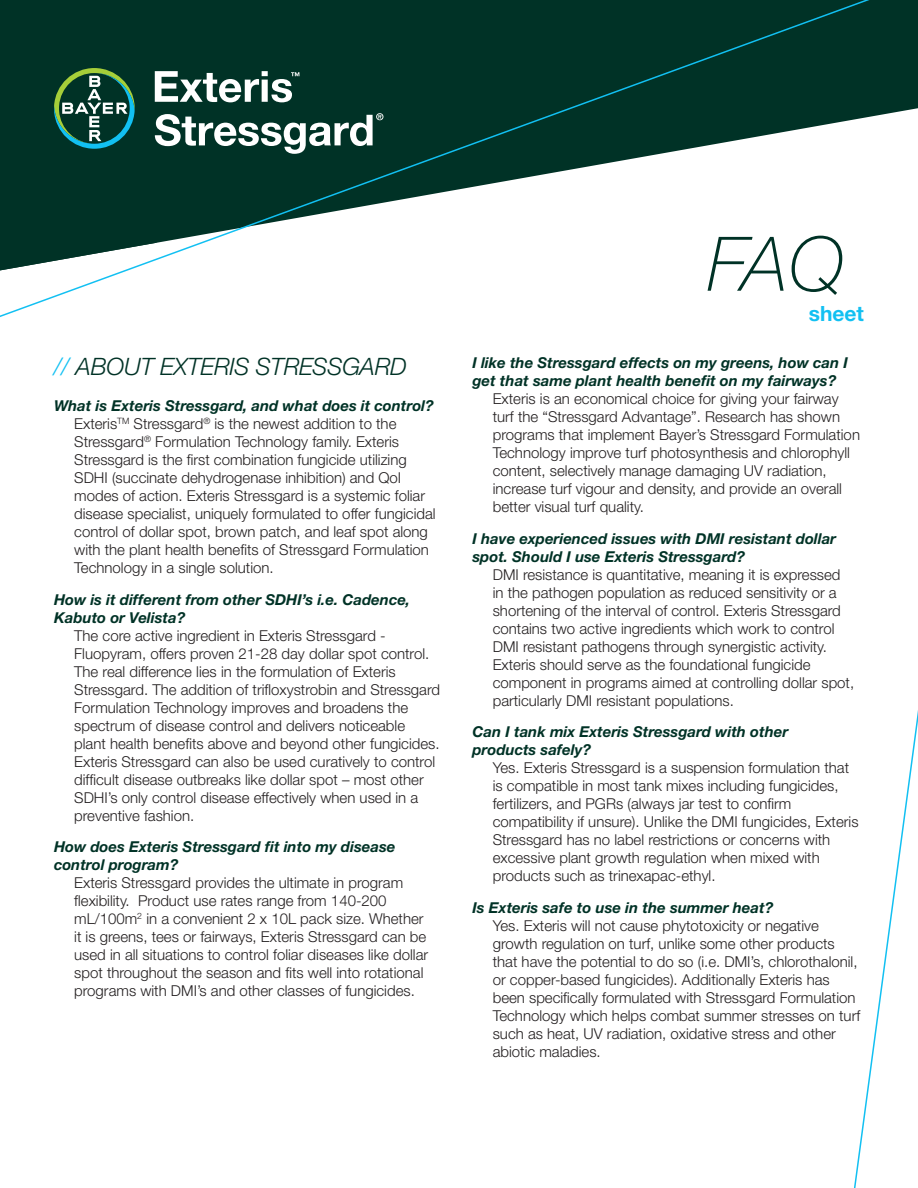
<style>
.page{position:relative;width:918px;height:1188px;background:#fff}
.page>*{position:absolute;margin:0;border:0;box-sizing:border-box;transform-origin:0 0}
.t1{font:italic 100 75.3px "Helvetica Neue";color:#003226}
.t2{font:italic 300 24px "Helvetica Neue";letter-spacing:-.01em;color:#003226}
.t3{font:700 21px "Helvetica Neue";color:#12c0f2}
.text_base{font:300 15px/18px "Helvetica Neue";color:#231f20}
.question{font:italic 700 15px/18px "Helvetica Neue";color:#003226}
.s1{color:#12c0f2}
</style>
<div class="page">
<svg style="left:0;top:0;width:906px;height:317px"></svg>
<svg style="left:854px;top:710px;width:64px;height:478px"></svg>
<svg style="left:54px;top:68px;width:81px;height:81px;background:#2b6251"></svg>
<svg style="left:155px;top:113px;width:228px;height:41px"></svg>
<svg style="left:155px;top:71px;width:144px;height:31px"></svg>
<h1 class="t2" style="left:54px;top:353px;width:354px"><span class="s1">//</span> ABOUT EXTERIS STRESSGARD</h1>
<p class="question" style="left:54px;top:397px;width:381px">What is Exteris Stressgard, and what does it control?</p>
<p class="text_base" style="left:74px;top:415px;width:363px">Exteris<sup>TM</sup> Stressgard<sup>®</sup> is the newest addition to the Stressgard<sup>®</sup> Formulation Technology family. Exteris Stressgard is the first combination fungicide utilizing SDHI (succinate dehydrogenase inhibition) and QoI modes of action. Exteris Stressgard is a systemic foliar disease specialist, uniquely formulated to offer fungicidal control of dollar spot, brown patch, and leaf spot along with the plant health benefits of Stressgard Formulation Technology in a single solution.</p>
<p class="question" style="left:54px;top:590px;width:358px">How is it different from other SDHI’s i.e. Cadence,<br>Kabuto or Velista?</p>
<p class="text_base" style="left:74px;top:626px;width:367px">The core active ingredient in Exteris Stressgard - Fluopyram, offers proven 21-28 day dollar spot control.<br>The real difference lies in the formulation of Exteris Stressgard. The addition of trifloxystrobin and Stressgard Formulation Technology improves and broadens the spectrum of disease control and delivers noticeable plant health benefits above and beyond other fungicides.<br>Exteris Stressgard can also be used curatively to control difficult disease outbreaks like dollar spot – most other SDHI’s only control disease effectively when used in a preventive fashion.</p>
<p class="question" style="left:54px;top:838px;width:343px">How does Exteris Stressgard fit into my disease control program?</p>
<p class="text_base" style="left:74px;top:874px;width:355px">Exteris Stressgard provides the ultimate in program flexibility. Product use rates range from 140-200 mL/100m<sup>2</sup> in a convenient 2 x 10L pack size. Whether it is greens, tees or fairways, Exteris Stressgard can be used in all situations to control foliar diseases like dollar spot throughout the season and fits well into rotational programs with DMI’s and other classes of fungicides.</p>
<p class="t1" style="left:708px;top:223px;width:138px">FAQ</p>
<p class="t3" style="left:809px;top:301px;width:57px">sheet</p>
<p class="question" style="left:472px;top:353px;width:377px">I like the Stressgard effects on my greens, how can I get that same plant health benefit on my fairways?</p>
<p class="text_base" style="left:493px;top:389px;width:369px">Exteris is an economical choice for giving your fairway turf the “Stressgard Advantage”. Research has shown programs that implement Bayer’s Stressgard Formulation Technology improve turf photosynthesis and chlorophyll content, selectively manage damaging UV radiation, increase turf vigour and density, and provide an overall better visual turf quality.</p>
<p class="question" style="left:472px;top:529px;width:365px">I have experienced issues with DMI resistant dollar spot. Should I use Exteris Stressgard?</p>
<p class="text_base" style="left:493px;top:565px;width:363px">DMI resistance is quantitative, meaning it is expressed in the pathogen population as reduced sensitivity or a shortening of the interval of control. Exteris Stressgard contains two active ingredients which work to control DMI resistant pathogens through synergistic activity.<br>Exteris should serve as the foundational fungicide component in programs aimed at controlling dollar spot, particularly DMI resistant populations.</p>
<p class="question" style="left:472px;top:722px;width:317px">Can I tank mix Exteris Stressgard with other products safely?</p>
<p class="text_base" style="left:493px;top:758px;width:367px">Yes. Exteris Stressgard is a suspension formulation that is compatible in most tank mixes including fungicides, fertilizers, and PGRs (always jar test to confirm compatibility if unsure). Unlike the DMI fungicides, Exteris Stressgard has no label restrictions or concerns with excessive plant growth regulation when mixed with products such as trinexapac-ethyl.</p>
<p class="question" style="left:472px;top:898px;width:302px">Is Exteris safe to use in the summer heat?</p>
<p class="text_base" style="left:493px;top:916px;width:369px">Yes. Exteris will not cause phytotoxicity or negative growth regulation on turf, unlike some other products that have the potential to do so (i.e. DMI’s, chlorothalonil, or copper-based fungicides). Additionally Exteris has been specifically formulated with Stressgard Formulation Technology which helps combat summer stresses on turf such as heat, UV radiation, oxidative stress and other abiotic maladies.</p>
</div>
